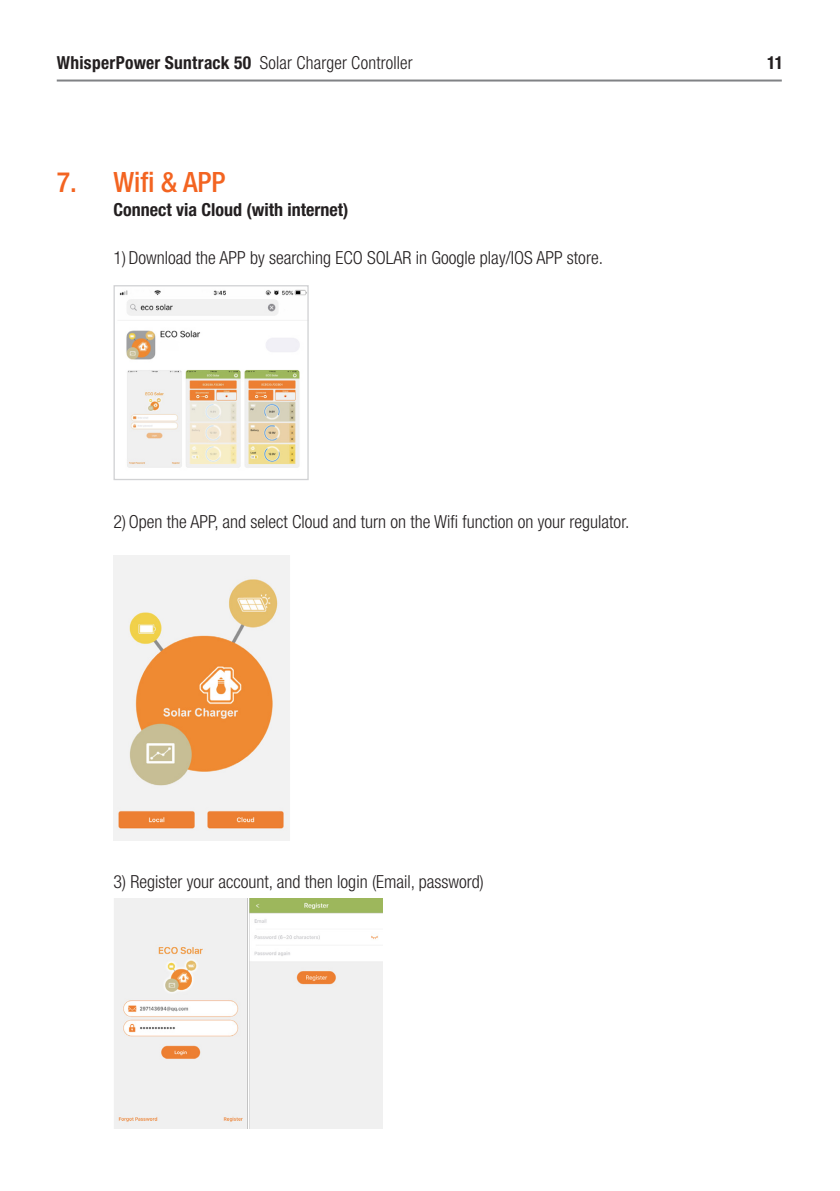
<style>
.page{position:relative;width:840px;height:1191px;background:#fff}
.page>*{position:absolute;margin:0;border:0;box-sizing:border-box;transform-origin:0 0}
.Heading_1{font:500 condensed 28px "Helvetica Neue LT Pro";color:#f36421}
.t1{font:300 condensed 18px "Helvetica Neue LT Pro";color:#231f20}
.t2{font:700 condensed 18px "Helvetica Neue LT Pro";letter-spacing:.02em;color:#231f20}
.t3{font:700 condensed 18px "Helvetica Neue LT Pro";color:#231f20}
.s1{font-weight:300}
</style>
<div class="page">
<hr style="left:57px;top:80px;width:724px;height:2px;background:#808285">
<img style="left:118px;top:289px;width:188px;height:179px">
<div style="left:113px;top:285px;width:195px;height:195px;border:1px solid #d1d2d4"></div>
<img style="left:113px;top:555px;width:177px;height:285px">
<img style="left:114px;top:898px;width:268px;height:230px">
<p class="t2" style="left:57px;top:52px;width:357px">WhisperPower Suntrack 50 <span class="s1">Solar Charger Controller</span></p>
<p class="t3" style="left:766px;top:52px;width:18px">11</p>
<p class="Heading_1" style="left:57px;top:165px;width:170px">7. Wifi &amp; APP</p>
<p class="t3" style="left:113px;top:199px;width:236px">Connect via Cloud (with internet)</p>
<p class="t1" style="left:113px;top:247px;width:490px">1) Download the APP by searching ECO SOLAR in Google play/IOS APP store.</p>
<p class="t1" style="left:113px;top:511px;width:517px">2) Open the APP, and select Cloud and turn on the Wifi function on your regulator.</p>
<p class="t1" style="left:113px;top:871px;width:371px">3) Register your account, and then login (Email, password)</p>
</div>
